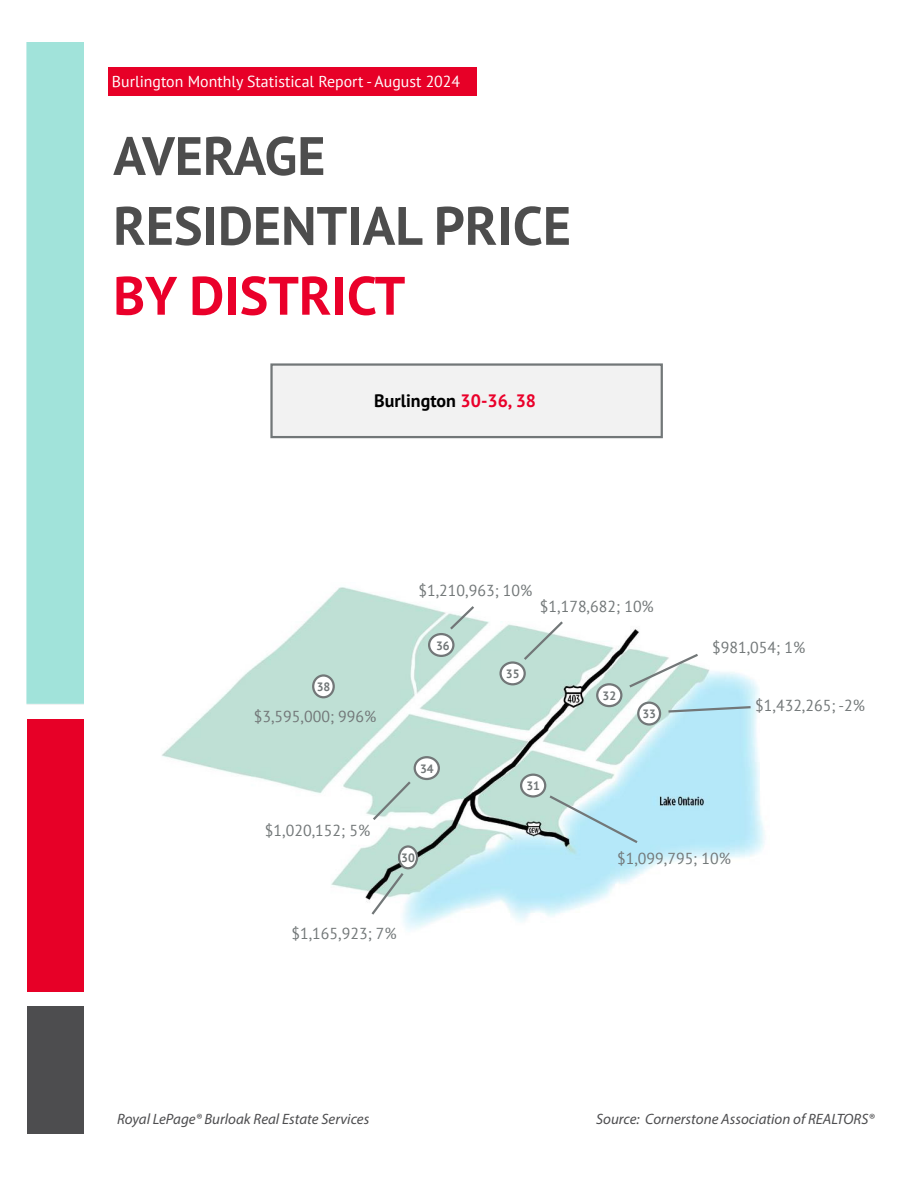
<style>
.page{position:relative;width:918px;height:1188px;background:#fff}
.page>*{position:absolute;margin:0;border:0;box-sizing:border-box;transform-origin:0 0}
.t1{font:700 54px/69.9px "PT Sans Pro";color:#4d4d4d}
.t2{font:700 54px "PT Sans Pro";color:#ea002a}
.t3{font:700 18px "PT Sans Pro";color:#000}
.t4{font:15.9px "PT Sans";color:#727778}
.t5{font:15.9px "PT Sans";color:#fff}
.t6{font:italic 15px "Myriad Pro";color:#4d4d4f}
.t7{font:700 12px "PT Sans";color:#727778}
.s1{color:#ea002a}
</style>
<div class="page">
<div style="left:108px;top:68px;width:369px;height:28px;background:#e70027"></div>
<div style="left:27px;top:1007px;width:56px;height:127px;background:#4d4d4f"></div>
<div style="left:27px;top:719px;width:56px;height:272px;background:#e70027"></div>
<div style="left:272px;top:365px;width:390px;height:72px;background:#f2f2f2"></div>
<div style="left:270px;top:363px;width:393px;height:75px;border:2px solid #727778"></div>
<img style="left:161px;top:587px;width:604px;height:345px">
<svg style="left:369px;top:604px;width:384px;height:313px"></svg>
<svg style="left:547px;top:793px;width:93px;height:52px;background:#b7dee7"></svg>
<div style="left:399px;top:846px;width:18px;height:22px;background:#fff;border-radius:50%"></div>
<div style="left:398px;top:845px;width:20px;height:24px;border:2px solid #727778;border-radius:50%"></div>
<div style="left:415px;top:757px;width:24px;height:22px;background:#fff;border-radius:50%"></div>
<div style="left:414px;top:756px;width:26px;height:24px;border:2px solid #727778;border-radius:50%"></div>
<div style="left:313px;top:675px;width:21px;height:22px;background:#fff;border-radius:50%"></div>
<div style="left:312px;top:674px;width:23px;height:24px;border:2px solid #727778;border-radius:50%"></div>
<div style="left:429px;top:634px;width:24px;height:22px;background:#fff;border-radius:50%"></div>
<div style="left:428px;top:633px;width:27px;height:24px;border:2px solid #727778;border-radius:50%"></div>
<div style="left:501px;top:663px;width:24px;height:21px;background:#fff;border-radius:50%"></div>
<div style="left:499px;top:661px;width:27px;height:24px;border:2px solid #727778;border-radius:50%"></div>
<div style="left:521px;top:775px;width:24px;height:21px;background:#fff;border-radius:50%"></div>
<div style="left:520px;top:774px;width:26px;height:24px;border:2px solid #727778;border-radius:50%"></div>
<div style="left:638px;top:703px;width:22px;height:21px;background:#fff;border-radius:50%"></div>
<div style="left:637px;top:702px;width:24px;height:24px;border:2px solid #727778;border-radius:50%"></div>
<div style="left:597px;top:684px;width:24px;height:22px;background:#fff;border-radius:50%"></div>
<div style="left:596px;top:683px;width:26px;height:24px;border:2px solid #727778;border-radius:50%"></div>
<p class="t5" style="left:112px;top:71px;width:350px">Burlington Monthly Statistical Report - August 2024</p>
<h1 class="t1" style="left:113px;top:120px;width:459px">AVERAGE<br>RESIDENTIAL PRICE</h1>
<h1 class="t2" style="left:113px;top:260px;width:294px">BY DISTRICT</h1>
<p class="t3" style="left:374px;top:389px;width:164px">Burlington <span class="s1">30-36, 38</span></p>
<p class="t7" style="left:317px;top:679px;width:15px">38</p>
<p class="t4" style="left:254px;top:706px;width:124px">$3,595,000; 996%</p>
<p class="t4" style="left:265px;top:820px;width:107px">$1,020,152; 5%</p>
<p class="t4" style="left:418px;top:580px;width:115px">$1,210,963; 10%</p>
<p class="t4" style="left:540px;top:596px;width:115px">$1,178,682; 10%</p>
<p class="t7" style="left:436px;top:637px;width:15px">36</p>
<p class="t7" style="left:506px;top:666px;width:15px">35</p>
<p class="t7" style="left:603px;top:688px;width:15px">32</p>
<p class="t7" style="left:642px;top:706px;width:15px">33</p>
<p class="t7" style="left:420px;top:761px;width:15px">34</p>
<p class="t7" style="left:526px;top:778px;width:15px">31</p>
<p class="t4" style="left:712px;top:637px;width:95px">$981,054; 1%</p>
<p class="t4" style="left:755px;top:696px;width:111px">$1,432,265; -2%</p>
<p class="t7" style="left:401px;top:850px;width:15px">30</p>
<p class="t4" style="left:617px;top:848px;width:115px">$1,099,795; 10%</p>
<p class="t4" style="left:291px;top:923px;width:107px">$1,165,923; 7%</p>
<p class="t6" style="left:117px;top:1109px;width:254px">Royal LePage® Burloak Real Estate Services</p>
<p class="t6" style="left:596px;top:1109px;width:280px">Source: Cornerstone Association of REALTORS®</p>
</div>
